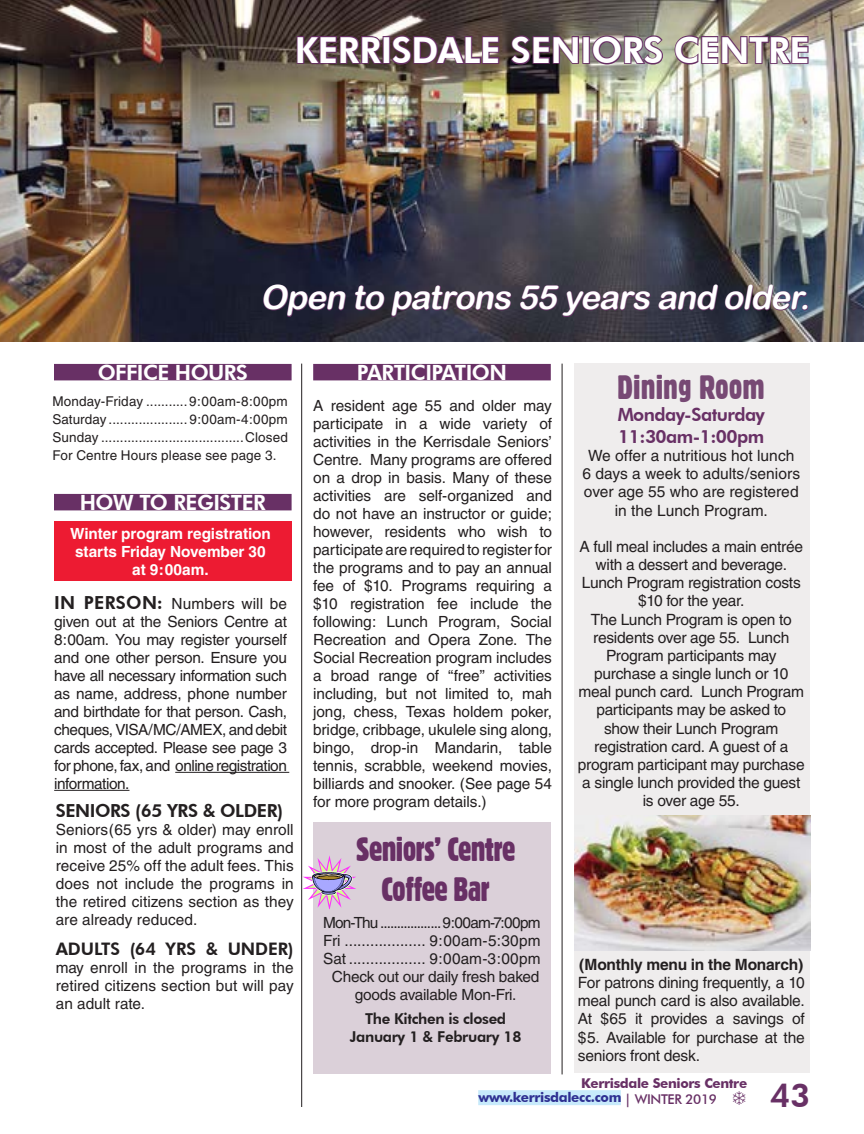
<style>
.page{position:relative;width:864px;height:1134px;background:#fff}
.page>*{position:absolute;margin:0;border:0;box-sizing:border-box;transform-origin:0 0}
.t1{font:800 35.85px "Futura BT";letter-spacing:-.01em;color:#fff}
.t2{font:italic 33.3px "Arial Rounded MT Bold";color:#fff}
.t3{font:33px/39.6px "Gothic 821 Condensed BT";letter-spacing:-.025em;color:#683065;text-align:center}
.t4{font:33px "Gothic 821 Condensed BT";color:#774974}
.t5{font:800 32.55px "Futura BT";color:#683065}
.t6{font:800 21px "Futura BT";letter-spacing:-.025em;color:#fff}
.t7{font:800 18.15px/21.8px "Futura BT";letter-spacing:-.03em;color:#683065}
.t8{font:800 18px "Futura BT";letter-spacing:-.025em;color:#231f20}
.t9{font:800 17.25px "Futura BT";letter-spacing:-.005em;color:#231f20}
.t10{font:15.6px/18.1px "Helvetica";letter-spacing:-.015em;color:#231f20;text-align:center}
.t11{font:700 15.6px "Helvetica";letter-spacing:-.015em;color:#231f20}
.t12{font:15.3px/18px "Helvetica";letter-spacing:-.01em;color:#231f20;text-align:justify}
.t13{font:700 15.3px/18px "Helvetica";letter-spacing:-.005em;color:#fff;text-align:center}
.t14{font:800 15px/18px "Futura BT";letter-spacing:-.02em;color:#231f20;text-align:center}
.t15{font:13.5px/18px "Helvetica";letter-spacing:.01em;color:#231f20;text-align:justify}
.t16{font:700 13.5px/14.5px "Futura BT";letter-spacing:-.025em;color:#683065}
.s1{font-family:"Futura BT";font-weight:800;font-size:18px}
.s2{color:#2e3092}
.s3{font-weight:500}
</style>
<div class="page">
<div style="left:478px;top:1090px;width:143px;height:15px;background:#c7eafb"></div>
<div style="left:574px;top:364px;width:236px;height:709px;background:#efeded"></div>
<img style="left:0;top:0;width:864px;height:342px">
<svg style="left:296px;top:29px;width:204px;height:37px"></svg>
<svg style="left:510px;top:24px;width:70px;height:51px"></svg>
<div style="left:582px;top:36px;width:8px;height:28px;border:2px solid #683065"></div>
<svg style="left:591px;top:34px;width:73px;height:32px"></svg>
<img style="left:674px;top:24px;width:136px;height:51px">
<svg style="left:263px;top:284px;width:83px;height:34px"></svg>
<svg style="left:354px;top:285px;width:31px;height:26px"></svg>
<svg style="left:391px;top:285px;width:121px;height:33px"></svg>
<svg style="left:519px;top:285px;width:132px;height:33px"></svg>
<img style="left:658px;top:284px;width:151px;height:34px">
<div style="left:54px;top:364px;width:238px;height:16px;background:#683065"></div>
<div style="left:313px;top:364px;width:238px;height:16px;background:#683065"></div>
<hr style="left:175px;top:772px;width:114px;height:1px;background:#231f20">
<hr style="left:54px;top:790px;width:75px;height:1px;background:#231f20">
<div style="left:54px;top:494px;width:238px;height:16px;background:#683065"></div>
<div style="left:313px;top:822px;width:237px;height:252px;background:#dbd0d9"></div>
<svg style="left:303px;top:855px;width:53px;height:54px"></svg>
<hr style="left:562px;top:364px;width:1px;height:710px;background:#231f20">
<hr style="left:301px;top:364px;width:1px;height:743px;background:#231f20">
<div style="left:54px;top:521px;width:238px;height:60px;background:#ed1b32"></div>
<img style="left:574px;top:815px;width:236px;height:136px">
<h1 class="t1" style="left:295px;top:28px;width:517px">KERRISDALE SENIORS CENTRE</h1>
<h2 class="t2" style="left:261px;top:278px;width:558px">Open to patrons 55 years and older.</h2>
<h3 class="t6" style="left:98px;top:359px;width:152px">OFFICE HOURS</h3>
<p class="t15" style="left:52px;top:393px;width:237px">Monday-Friday ...........9:00am-8:00pm Saturday ..................... 9:00am-4:00pm Sunday ......................................Closed For Centre Hours please see page 3.</p>
<h3 class="t6" style="left:80px;top:489px;width:188px">HOW TO REGISTER</h3>
<p class="t13" style="left:70px;top:524px;width:202px">Winter program registration starts Friday November 30 at 9:00am.</p>
<p class="t12" style="left:54px;top:594px;width:234px"><span class="s1">IN PERSON:</span> Numbers will be given out at the Seniors Centre at 8:00am. You may register yourself and one other person. Ensure you have all necessary information such as name, address, phone number and birthdate for that person. Cash, cheques, VISA/MC/AMEX, and debit cards accepted. Please see page 3 for phone, fax, and online registration information.</p>
<p class="t8" style="left:56px;top:799px;width:229px">SENIORS (65 YRS &amp; OLDER)</p>
<p class="t12" style="left:56px;top:820px;width:239px">Seniors(65 yrs &amp; older) may enroll in most of the adult programs and receive 25% off the adult fees. This does not include the programs in the retired citizens section as they are already reduced.</p>
<p class="t9" style="left:56px;top:938px;width:239px">ADULTS (64 YRS &amp; UNDER)</p>
<p class="t12" style="left:56px;top:958px;width:239px">may enroll in the programs in the retired citizens section but will pay an adult rate.</p>
<h3 class="t6" style="left:357px;top:359px;width:152px">PARTICIPATION</h3>
<p class="t12" style="left:313px;top:396px;width:240px">A resident age 55 and older may participate in a wide variety of activities in the Kerrisdale Seniors’ Centre. Many programs are offered on a drop in basis. Many of these activities are self-organized and do not have an instructor or guide; however, residents who wish to participate are required to register for the programs and to pay an annual fee of $10. Programs requiring a $10 registration fee include the following: Lunch Program, Social Recreation and Opera Zone. The Social Recreation program includes a broad range of “free” activities including, but not limited to, mah jong, chess, Texas holdem poker, bridge, cribbage, ukulele sing along, bingo, drop-in Mandarin, table tennis, scrabble, weekend movies, billiards and snooker. (See page 54 for more program details.)</p>
<h3 class="t3" style="left:356px;top:830px;width:161px">Seniors’ Centre<br>Coffee Bar</h3>
<p class="t12" style="left:323px;top:914px;width:219px;text-align:center">Mon-Thu ..................9:00am-7:00pm Fri ................... 9:00am-5:30pm Sat .................. 9:00am-3:00pm Check out our daily fresh baked goods available Mon-Fri.</p>
<p class="t14" style="left:350px;top:1009px;width:173px">The Kitchen is closed<br>January 1 &amp; February 18</p>
<h3 class="t4" style="left:618px;top:367px;width:149px">Dining Room</h3>
<p class="t7" style="left:618px;top:404px;width:149px">Monday-Saturday<br>11:30am-1:00pm</p>
<p class="t10" style="left:582px;top:446px;width:219px">We offer a nutritious hot lunch<br>6 days a week to adults/seniors over age 55 who are registered in the Lunch Program.</p>
<p class="t10" style="left:578px;top:537px;width:228px">A full meal includes a main entrée with a dessert and beverage.<br>Lunch Program registration costs $10 for the year.<br>The Lunch Program is open to residents over age 55. Lunch<br>Program participants may purchase a single lunch or 10 meal punch card. Lunch Program participants may be asked to show their Lunch Program registration card. A guest of a program participant may purchase a single lunch provided the guest is over age 55.</p>
<p class="t11" style="left:579px;top:955px;width:226px">(Monthly menu in the Monarch)</p>
<p class="t10" style="left:578px;top:974px;width:228px;text-align:justify">For patrons dining frequently, a 10 meal punch card is also available.<br>At $65 it provides a savings of $5. Available for purchase at the seniors front desk.</p>
<p class="t16" style="left:479px;top:1075px;width:270px;text-indent:102px">Kerrisdale Seniors Centre <span class="s2">www.kerrisdalecc.com</span> <span class="s3">| WINTER 2019</span></p>
<h3 class="t5" style="left:770px;top:1075px;width:41px">43</h3>
</div>
